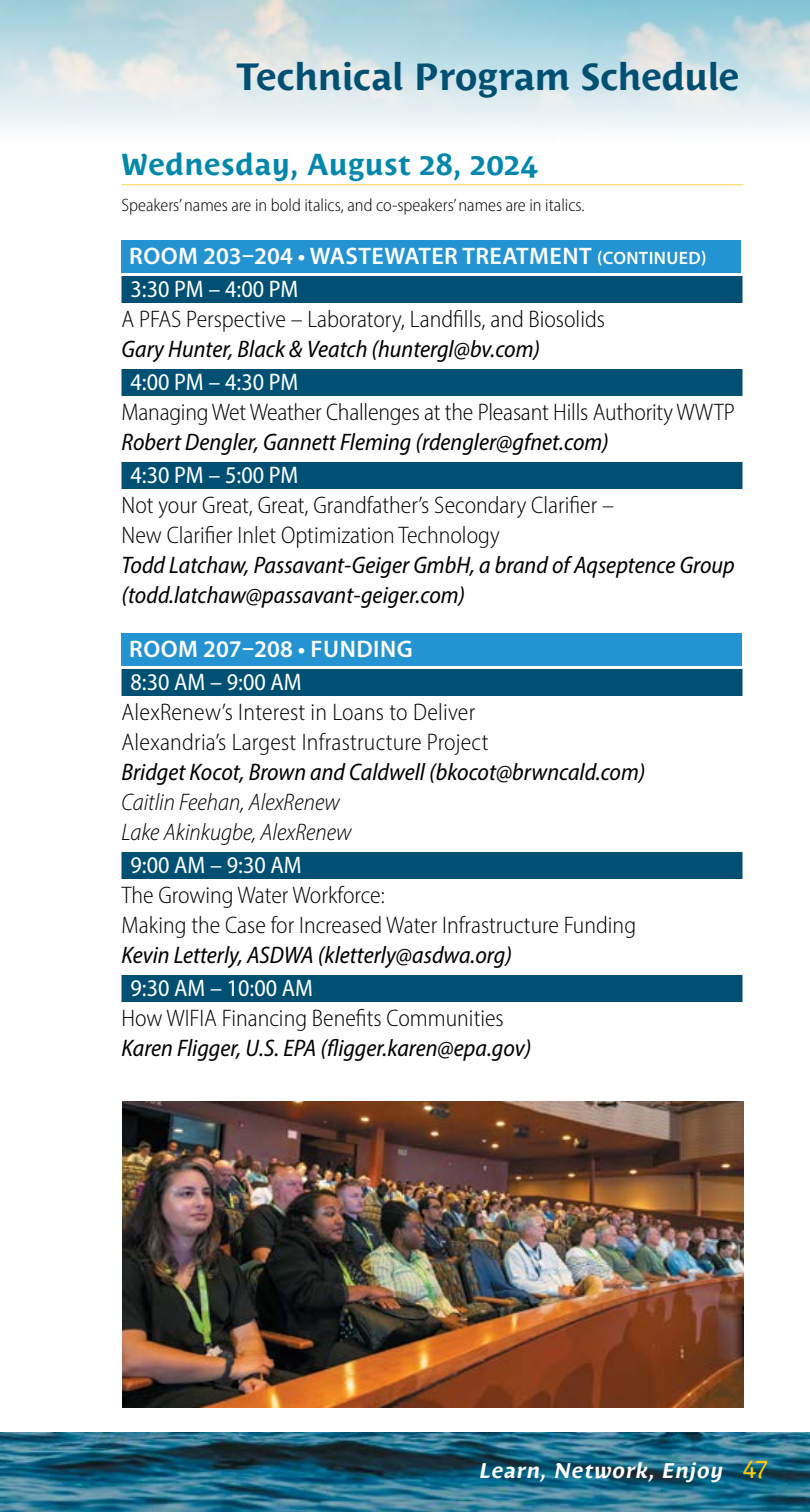
<style>
.page{position:relative;width:810px;height:1512px;background:#fff}
.page>*{position:absolute;margin:0;border:0;box-sizing:border-box;transform-origin:0 0}
.t1{font:700 37.5px "Costa Std";letter-spacing:-.015em;color:#005074}
.t2{font:700 30px "Costa Std";letter-spacing:.025em;color:#0087ac}
.t3{font:300 semi-condensed 24px/30px "Myriad Pro";color:#000}
.t4{font:italic semi-condensed 24px/30px "Myriad Pro";color:#000}
.t5{font:semi-condensed 24px "Myriad Pro";color:#fff}
.t6{font:600 24px "Myriad Pro";letter-spacing:.02em;color:#fff}
.t7{font:italic 300 semi-condensed 24px/30px "Myriad Pro";color:#000}
.t8{font:italic 700 21px "Costa Std";color:#fff}
.t9{font:300 semi-condensed 18px "Myriad Pro";color:#000}
.s1{font-size:18px}
.s2{font-weight:400;font-style:normal;font-size:24.3px;color:#ffcb05}
</style>
<div class="page">
<img style="left:0;top:1433px;width:810px;height:79px">
<hr style="left:122px;top:184px;width:621px;height:1px;background:#ffd65c">
<div style="left:122px;top:276px;width:620px;height:27px;background:#005074"></div>
<div style="left:122px;top:369px;width:620px;height:27px;background:#005074"></div>
<div style="left:122px;top:462px;width:620px;height:27px;background:#005074"></div>
<div style="left:122px;top:633px;width:620px;height:33px;background:#2493d1"></div>
<div style="left:122px;top:669px;width:620px;height:27px;background:#005074"></div>
<div style="left:122px;top:852px;width:620px;height:27px;background:#005074"></div>
<div style="left:122px;top:975px;width:620px;height:27px;background:#005074"></div>
<div style="left:122px;top:240px;width:619px;height:33px;background:#2493d1"></div>
<img style="left:122px;top:1102px;width:621px;height:306px">
<h1 class="t1" style="left:236px;top:55px;width:505px">Technical Program Schedule</h1>
<p class="t2" style="left:122px;top:147px;width:417px">Wednesday, August 28, 2024</p>
<p class="t9" style="left:122px;top:194px;width:465px">Speakers’ names are in bold italics, and co-speakers’ names are in italics.</p>
<p class="t6" style="left:129px;top:241px;width:579px">ROOM 203–204 • WASTEWATER TREATMENT <span class="s1">(CONTINUED)</span></p>
<p class="t5" style="left:130px;top:274px;width:169px">3:30 PM – 4:00 PM</p>
<p class="t3" style="left:122px;top:304px;width:485px">A PFAS Perspective – Laboratory, Landfills, and Biosolids</p>
<p class="t4" style="left:122px;top:334px;width:420px">Gary Hunter, Black &amp; Veatch (huntergl@bv.com)</p>
<p class="t5" style="left:130px;top:367px;width:169px">4:00 PM – 4:30 PM</p>
<p class="t3" style="left:122px;top:397px;width:615px">Managing Wet Weather Challenges at the Pleasant Hills Authority WWTP</p>
<p class="t4" style="left:122px;top:427px;width:489px">Robert Dengler, Gannett Fleming (rdengler@gfnet.com)</p>
<p class="t5" style="left:130px;top:460px;width:169px">4:30 PM – 5:00 PM</p>
<p class="t3" style="left:122px;top:490px;width:494px">Not your Great, Great, Grandfather’s Secondary Clarifier –<br>New Clarifier Inlet Optimization Technology</p>
<p class="t4" style="left:122px;top:550px;width:615px">Todd Latchaw, Passavant-Geiger GmbH, a brand of Aqseptence Group (todd.latchaw@passavant-geiger.com)</p>
<p class="t6" style="left:129px;top:634px;width:285px">ROOM 207–208 • FUNDING</p>
<p class="t5" style="left:130px;top:667px;width:173px">8:30 AM – 9:00 AM</p>
<p class="t3" style="left:122px;top:697px;width:368px">AlexRenew’s Interest in Loans to Deliver<br>Alexandria’s Largest Infrastructure Project</p>
<p class="t4" style="left:122px;top:757px;width:526px">Bridget Kocot, Brown and Caldwell (bkocot@brwncald.com)</p>
<p class="t7" style="left:122px;top:787px;width:232px">Caitlin Feehan, AlexRenew<br>Lake Akinkugbe, AlexRenew</p>
<p class="t5" style="left:130px;top:850px;width:173px">9:00 AM – 9:30 AM</p>
<p class="t3" style="left:122px;top:880px;width:516px">The Growing Water Workforce:<br>Making the Case for Increased Water Infrastructure Funding</p>
<p class="t4" style="left:122px;top:940px;width:392px">Kevin Letterly, ASDWA (kletterly@asdwa.org)</p>
<p class="t5" style="left:130px;top:973px;width:184px">9:30 AM – 10:00 AM</p>
<p class="t3" style="left:122px;top:1003px;width:384px">How WIFIA Financing Benefits Communities</p>
<p class="t4" style="left:122px;top:1033px;width:411px">Karen Fligger, U.S. EPA (fligger.karen@epa.gov)</p>
<p class="t8" style="left:478px;top:1459px;width:292px">Learn, Network, Enjoy <span class="s2">47</span></p>
</div>
